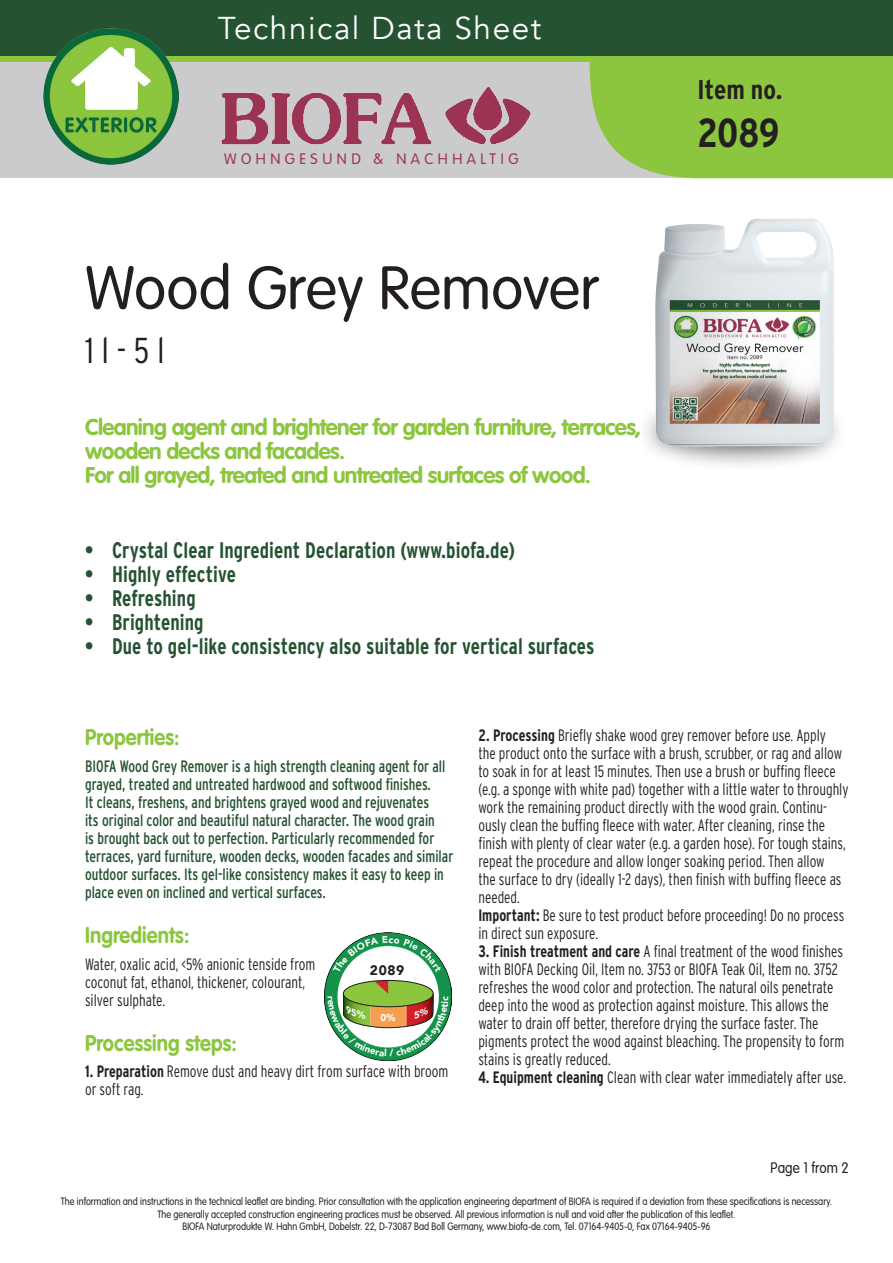
<style>
.page{position:relative;width:893px;height:1263px;background:#fff}
.page>*{position:absolute;margin:0;border:0;box-sizing:border-box;transform-origin:0 0}
.t1{font:300 60px "VAG Rounded Std";color:#231f20}
.t2{font:700 condensed 40.5px "Interstate";color:#231f20}
.t3{font:300 condensed 36px "Interstate";color:#231f20}
.t4{font:31.5px "Avenir";letter-spacing:.05em;color:#fff}
.t5{font:700 condensed 27px "Interstate";color:#231f20}
.t6{font:700 condensed 22.5px "Interstate";letter-spacing:.005em;color:#255332;scale:.9 1}
.t7{font:700 22.5px/24px "VAG Rounded Std";letter-spacing:-.03em;color:#8bc63e}
.t8{font:700 22.5px "VAG Rounded Std";letter-spacing:.005em;color:#8bc63e;scale:.9 1}
.t9{font:300 condensed 16.5px/18px "Interstate";color:#231f20;scale:.9 1}
.t10{font:condensed 16.5px/18px "Interstate";color:#255332;scale:.9 1}
.t11{font:300 15px "VAG Rounded Std";letter-spacing:.3em;color:#9b3452}
.t12{font:300 15px "VAG Rounded Std";letter-spacing:.005em;color:#231f20;scale:.9 1}
.t13{font:900 13.65px "Avenir";color:#231f20}
.t14{font:300 10.5px/12.6px "VAG Rounded Std";color:#231f20;text-align:center;scale:.87 1}
.t15{font:900 9.9px "Avenir";color:#fff}
.t16{font:900 9.6px "Avenir";color:#fff}
.s1{font-weight:700}
</style>
<div class="page">
<img style="left:645px;top:218px;width:193px;height:247px">
<div style="left:0;top:0;width:893px;height:178px;background:#cbcacd"></div>
<svg style="left:589px;top:62px;width:304px;height:117px;background:#90c649"></svg>
<svg style="left:0;top:55px;width:893px;height:7px;background:#7cb53c"></svg>
<div style="left:0;top:0;width:893px;height:55px;background:#255332"></div>
<img style="left:221px;top:87px;width:310px;height:58px">
<img style="left:43px;top:29px;width:136px;height:136px">
<svg style="left:324px;top:933px;width:128px;height:127px"></svg>
<h3 class="t4" style="left:218px;top:9px;width:325px">Technical Data Sheet</h3>
<p class="t11" style="left:224px;top:150px;width:296px">WOHNGESUND &amp; NACHHALTIG</p>
<h1 class="t1" style="left:85px;top:254px;width:515px">Wood Grey Remover</h1>
<h3 class="t3" style="left:85px;top:328px;width:81px">1 l - 5 l</h3>
<h3 class="t7" style="left:85px;top:416px;width:558px">Cleaning agent and brightener for garden furniture, terraces, wooden decks and facades.<br>For all grayed, treated and untreated surfaces of wood.</h3>
<h3 class="t6" style="left:85px;top:536px;width:479px">• Crystal Clear Ingredient Declaration (www.biofa.de)</h3>
<h3 class="t6" style="left:85px;top:560px;width:169px">• Highly effective</h3>
<h3 class="t6" style="left:85px;top:584px;width:124px">• Refreshing</h3>
<h3 class="t6" style="left:85px;top:608px;width:133px">• Brightening</h3>
<h3 class="t6" style="left:85px;top:632px;width:568px">• Due to gel-like consistency also suitable for vertical surfaces</h3>
<h3 class="t5" style="left:697px;top:73px;width:86px">Item no.</h3>
<h2 class="t2" style="left:697px;top:108px;width:84px">2089</h2>
<h3 class="t8" style="left:85px;top:724px;width:107px">Properties:</h3>
<p class="t10" style="left:85px;top:757px;width:411px">BIOFA Wood Grey Remover is a high strength cleaning agent for all grayed, treated and untreated hardwood and softwood finishes.<br>It cleans, freshens, and brightens grayed wood and rejuvenates<br>its original color and beautiful natural character. The wood grain<br>is brought back out to perfection. Particularly recommended for terraces, yard furniture, wooden decks, wooden facades and similar outdoor surfaces. Its gel-like consistency makes it easy to keep in place even on inclined and vertical surfaces.</p>
<h3 class="t8" style="left:85px;top:922px;width:118px">Ingredients:</h3>
<p class="t9" style="left:85px;top:954px;width:257px">Water, oxalic acid, &lt;5% anionic tenside from coconut fat, ethanol, thickener, colourant, silver sulphate.</p>
<h3 class="t8" style="left:85px;top:1030px;width:170px">Processing steps:</h3>
<p class="t9" style="left:85px;top:1062px;width:405px"><span class="s1">1. Preparation</span> Remove dust and heavy dirt from surface with broom or soft rag.</p>
<p class="t16" style="left:386px;top:932px;width:7px">k</p>
<p class="t13" style="left:370px;top:959px;width:36px">2089</p>
<p class="t15" style="left:381px;top:1009px;width:16px">0%</p>
<p class="t9" style="left:478px;top:726px;width:413px"><span class="s1">2. Processing</span> Briefly shake wood grey remover before use. Apply<br>the product onto the surface with a brush, scrubber, or rag and allow to soak in for at least 15 minutes. Then use a brush or buffing fleece (e.g. a sponge with white pad) together with a little water to throughly work the remaining product directly with the wood grain. Continu&shy;ously clean the buffing fleece with water. After cleaning, rinse the finish with plenty of clear water (e.g. a garden hose). For tough stains, repeat the procedure and allow longer soaking period. Then allow<br>the surface to dry (ideally 1-2 days), then finish with buffing fleece as needed.<br><span class="s1">Important:</span> Be sure to test product before proceeding! Do no process in direct sun exposure.</p>
<p class="t9" style="left:478px;top:942px;width:408px"><span class="s1">3. Finish treatment and care</span> A final treatment of the wood finishes with BIOFA Decking Oil, Item no. 3753 or BIOFA Teak Oil, Item no. 3752 refreshes the wood color and protection. The natural oils penetrate deep into the wood as protection against moisture. This allows the water to drain off better, therefore drying the surface faster. The pigments protect the wood against bleaching. The propensity to form stains is greatly reduced.</p>
<p class="t9" style="left:478px;top:1068px;width:410px"><span class="s1">4. Equipment cleaning</span> Clean with clear water immediately after use.</p>
<p class="t12" style="left:771px;top:1159px;width:88px">Page 1 from 2</p>
<p class="t14" style="left:61px;top:1195px;width:888px">The information and instructions in the technical leaflet are binding. Prior consultation with the application engineering department of BIOFA is required if a deviation from these specifications is necessary.<br>The generally accepted construction engineering practices must be observed. All previous information is null and void after the publication of this leaflet.<br>BIOFA Naturprodukte W. Hahn GmbH, Dobelstr. 22, D-73087 Bad Boll Germany, www.biofa-de.com, Tel. 07164-9405-0, Fax 07164-9405-96</p>
</div>
